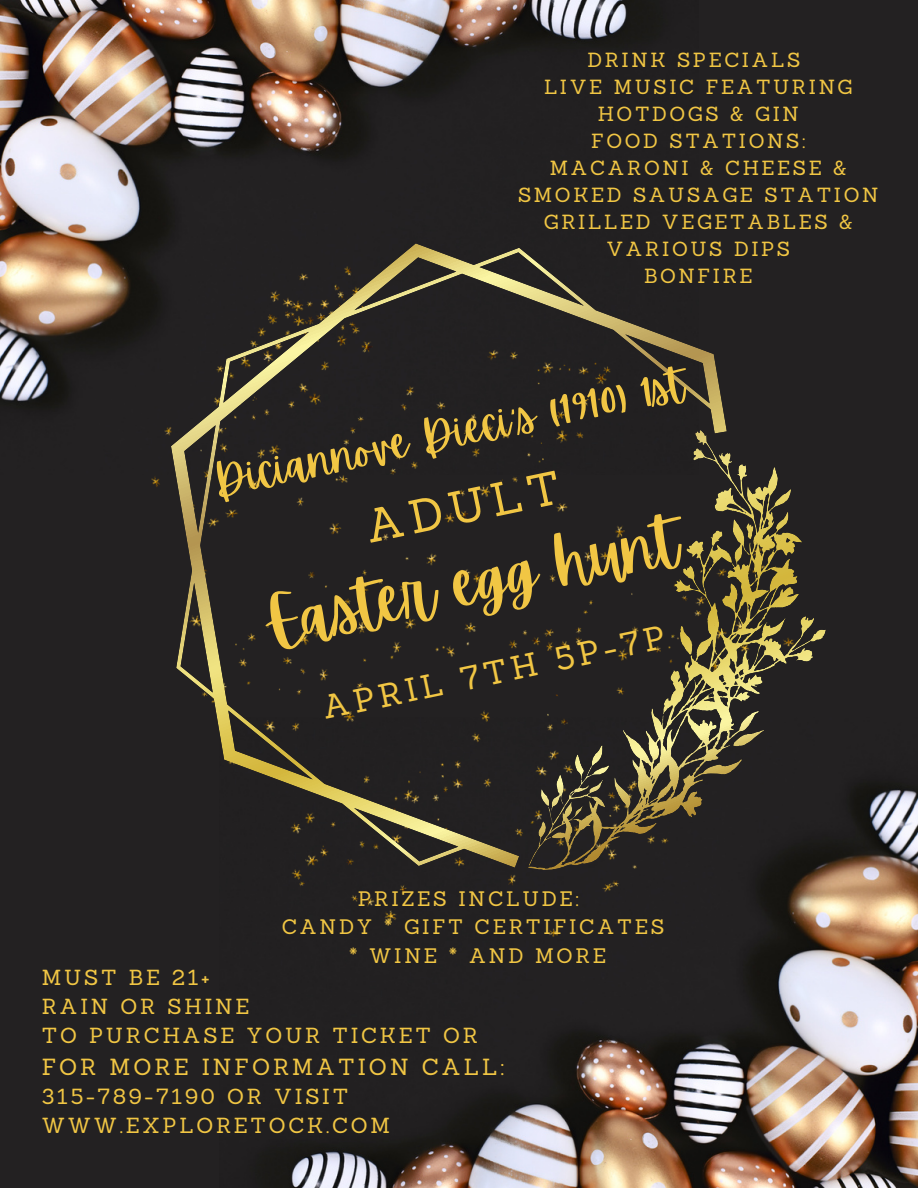
<style>
.page{position:relative;width:918px;height:1188px;background:#232122}
.page>*{position:absolute;margin:0;border:0;box-sizing:border-box;transform-origin:0 0}
.t1{font:65.4px "Apricots";color:#f1c644}
.t2{font:45.9px "Sanchez";color:#f1c644}
.t3{font:44.4px "Apricots";color:#f1c644}
.t4{font:32.4px "Sanchez";color:#f1c644}
.t5{font:22.8px "Sanchez";letter-spacing:.13em;color:#f1c644}
.t6{font:21.3px/29.2px "Sanchez";letter-spacing:.13em;color:#f1c644}
.t7{font:20.4px/28.2px "Sanchez";letter-spacing:.13em;color:#f1c644;text-align:center}
.t8{font:19.95px/27px "Sanchez";letter-spacing:.13em;color:#f1c644;text-align:center}
</style>
<div class="page">
<img style="left:258px;top:783px;width:660px;height:405px">
<img style="left:0;top:0;width:660px;height:408px">
<img style="left:151px;top:266px;width:644px;height:672px">
<svg style="left:171px;top:243px;width:556px;height:625px"></svg>
<svg style="left:540px;top:774px;width:24px;height:37px"></svg>
<svg style="left:746px;top:523px;width:8px;height:16px"></svg>
<svg style="left:671px;top:626px;width:140px;height:173px"></svg>
<p class="t8" style="left:518px;top:46px;width:362px">DRINK SPECIALS<br>LIVE MUSIC FEATURING<br>HOTDOGS &amp; GIN<br>FOOD STATIONS:<br>MACARONI &amp; CHEESE &amp;<br>SMOKED SAUSAGE STATION<br>GRILLED VEGETABLES &amp;<br>VARIOUS DIPS<br>BONFIRE</p>
<h3 class="t3" style="left:209px;top:457px;width:481px;rotate:-12deg">Diciannove Dieci's (1910) 1st</h3>
<h2 class="t2" style="left:360px;top:498px;width:200px;rotate:-12deg">ADULT</h2>
<h1 class="t1" style="left:261px;top:588px;width:419px;rotate:-12deg">Easter egg hunt</h1>
<h3 class="t4" style="left:318px;top:688px;width:351px;rotate:-12deg">APRIL 7TH 5P-7P</h3>
<p class="t7" style="left:282px;top:885px;width:384px">PRIZES INCLUDE:<br>CANDY * GIFT CERTIFICATES * WINE * AND MORE</p>
<p class="t6" style="left:42px;top:963px;width:438px">MUST BE 21+<br>RAIN OR SHINE<br>TO PURCHASE YOUR TICKET OR</p>
<p class="t5" style="left:42px;top:1052px;width:464px">FOR MORE INFORMATION CALL:</p>
<p class="t6" style="left:42px;top:1082px;width:350px">315-789-7190 OR VISIT<br>WWW.EXPLORETOCK.COM</p>
</div>
